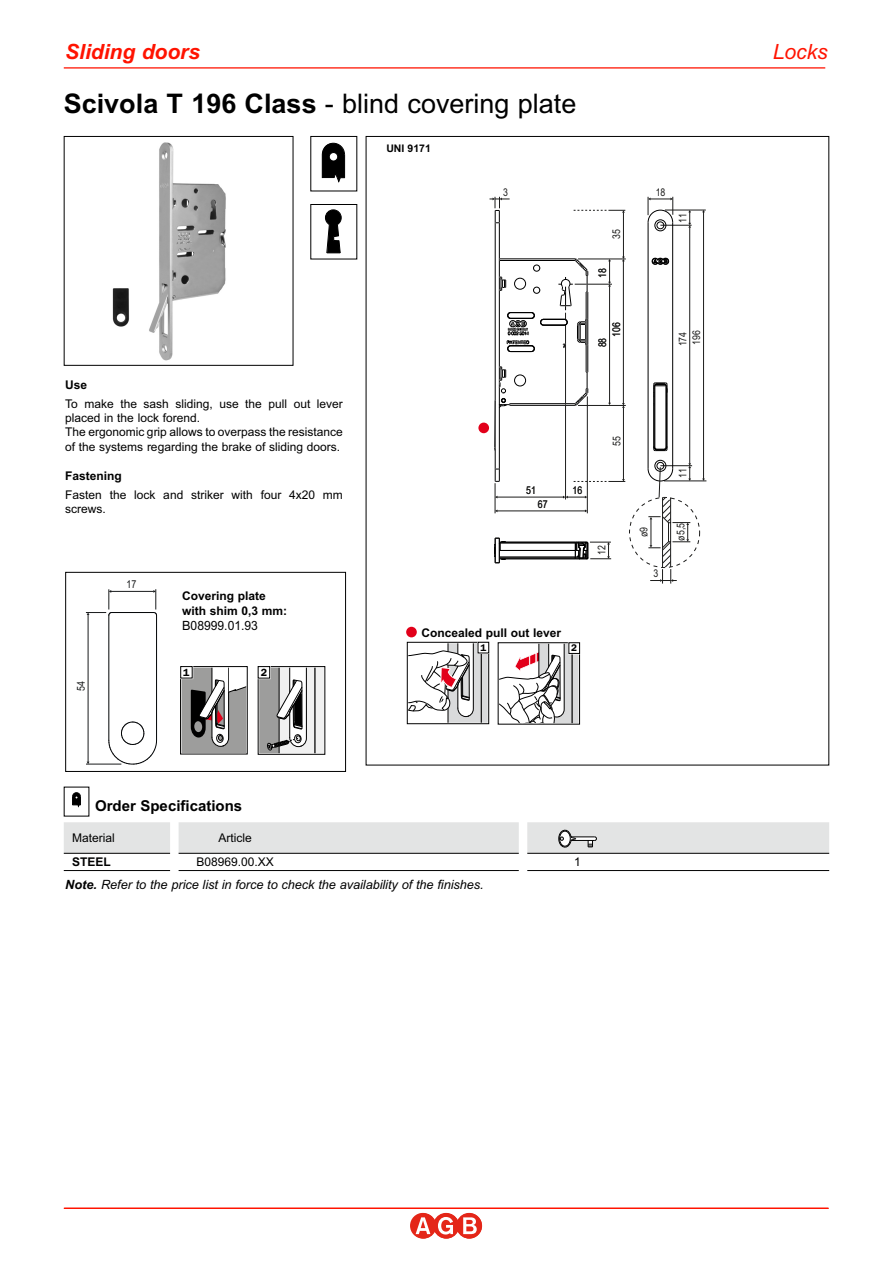
<style>
.page{position:relative;width:893px;height:1263px;background:#fff}
.page>*{position:absolute;margin:0;border:0;box-sizing:border-box;transform-origin:0 0}
.t1{font:27px "Arial";color:#000}
.t2{font:italic 700 21px "Arial";color:#ff1300}
.t3{font:italic 21px "Arial";color:#ff1300}
.t4{font:700 15px "Arial";color:#000}
.t5{font:italic 12.75px "Arial";letter-spacing:-.005em;color:#000}
.t6{font:12.75px "Arial";color:#000}
.t7{font:12px/14.4px "Arial";color:#000}
.t8{font:700 12px/14.7px "Arial";color:#000}
.t9{font:10.95px "Arial Narrow";color:#191b1c}
.t10{font:10.8px/13.8px "Arial Narrow";color:#1c1c1b}
.t11{font:700 10.5px "Arial";color:#000}
.t12{font:600 10.5px "Franklin Gothic";color:#000}
.t13{font:600 9.75px "Franklin Gothic";color:#000}
.s1{font-weight:700}
</style>
<div class="page">
<hr style="left:64px;top:67px;width:761px;height:2px;background:#ff1300">
<hr style="left:64px;top:1208px;width:765px;height:1px;background:#ff1300">
<img style="left:112px;top:142px;width:114px;height:219px">
<div style="left:64px;top:136px;width:229px;height:230px;border:1px solid #000"></div>
<hr style="left:660px;top:225px;width:32px;height:1px;background:#1c1c1b">
<hr style="left:689px;top:227px;width:1px;height:237px;background:#1c1c1b">
<hr style="left:703px;top:212px;width:1px;height:267px;background:#1c1c1b">
<hr style="left:660px;top:465px;width:32px;height:1px;background:#1c1c1b">
<svg style="left:688px;top:211px;width:3px;height:17px"></svg>
<hr style="left:664px;top:481px;width:42px;height:1px;background:#1c1c1b">
<hr style="left:665px;top:210px;width:41px;height:1px;background:#1c1c1b">
<hr style="left:578px;top:259px;width:48px;height:1px;background:#1c1c1b">
<hr style="left:578px;top:405px;width:48px;height:1px;background:#1c1c1b">
<hr style="left:623px;top:261px;width:1px;height:142px;background:#1c1c1b">
<hr style="left:609px;top:286px;width:1px;height:117px;background:#1c1c1b">
<svg style="left:608px;top:259px;width:3px;height:28px"></svg>
<hr style="left:623px;top:212px;width:1px;height:45px;background:#1c1c1b">
<svg style="left:622px;top:257px;width:3px;height:4px"></svg>
<svg style="left:574px;top:210px;width:51px;height:3px"></svg>
<hr style="left:623px;top:407px;width:1px;height:72px;background:#1c1c1b">
<svg style="left:574px;top:479px;width:51px;height:3px"></svg>
<svg style="left:622px;top:403px;width:3px;height:5px"></svg>
<hr style="left:575px;top:284px;width:37px;height:1px;background:#1c1c1b">
<hr style="left:587px;top:396px;width:1px;height:117px;background:#1c1c1b">
<hr style="left:565px;top:313px;width:1px;height:186px;background:#1c1c1b">
<hr style="left:495px;top:483px;width:1px;height:30px;background:#1c1c1b">
<hr style="left:497px;top:511px;width:88px;height:1px;background:#1c1c1b">
<hr style="left:497px;top:497px;width:66px;height:1px;background:#1c1c1b">
<svg style="left:563px;top:496px;width:24px;height:2px"></svg>
<hr style="left:648px;top:222px;width:1px;height:247px;background:#000">
<svg style="left:647px;top:197px;width:26px;height:26px"></svg>
<hr style="left:672px;top:222px;width:1px;height:247px;background:#000">
<div style="left:657px;top:462px;width:7px;height:8px;border:1px solid #000;border-radius:50%"></div>
<div style="left:654px;top:460px;width:12px;height:12px;border:1px solid #000;border-radius:50%"></div>
<div style="left:657px;top:222px;width:7px;height:7px;border:1px solid #000;border-radius:50%"></div>
<div style="left:654px;top:219px;width:12px;height:12px;border:1px solid #000;border-radius:50%"></div>
<svg style="left:652px;top:258px;width:17px;height:7px"></svg>
<svg style="left:653px;top:382px;width:15px;height:69px"></svg>
<hr style="left:499px;top:223px;width:1px;height:246px;background:#000">
<hr style="left:495px;top:223px;width:1px;height:246px;background:#000">
<svg style="left:495px;top:469px;width:5px;height:13px"></svg>
<hr style="left:494px;top:400px;width:2px;height:47px;background:#000">
<hr style="left:500px;top:542px;width:75px;height:1px;background:#000">
<hr style="left:499px;top:558px;width:76px;height:1px;background:#000">
<hr style="left:499px;top:557px;width:76px;height:1px;background:#000">
<hr style="left:499px;top:550px;width:76px;height:1px;background:#000">
<svg style="left:575px;top:541px;width:36px;height:18px"></svg>
<svg style="left:494px;top:538px;width:12px;height:25px"></svg>
<svg style="left:498px;top:258px;width:90px;height:151px"></svg>
<svg style="left:489px;top:197px;width:21px;height:26px"></svg>
<svg style="left:647px;top:463px;width:44px;height:121px"></svg>
<div style="left:629px;top:497px;width:71px;height:71px;border:1px dashed #1c1c1b;border-radius:50%"></div>
<svg style="left:321px;top:142px;width:25px;height:41px"></svg>
<svg style="left:325px;top:209px;width:17px;height:45px"></svg>
<div style="left:478px;top:423px;width:11px;height:10px;background:#e2001a;border-radius:50%"></div>
<div style="left:406px;top:627px;width:11px;height:10px;background:#e2001a;border-radius:50%"></div>
<div style="left:406px;top:641px;width:84px;height:84px;border:2px solid #fff"></div>
<svg style="left:407px;top:642px;width:82px;height:124px"></svg>
<div style="left:569px;top:642px;width:11px;height:12px;border:1px solid #000"></div>
<svg style="left:498px;top:643px;width:82px;height:123px"></svg>
<hr style="left:86px;top:764px;width:35px;height:1px;background:#191b1c">
<svg style="left:86px;top:589px;width:71px;height:175px"></svg>
<div style="left:65px;top:572px;width:281px;height:200px;border:1px solid #000"></div>
<div style="left:181px;top:666px;width:66px;height:88px;background:#9d9d9c"></div>
<div style="left:179px;top:665px;width:69px;height:90px;border:2px solid #fff"></div>
<div style="left:180px;top:666px;width:67px;height:88px;border:1px solid #000"></div>
<div style="left:181px;top:666px;width:11px;height:12px;background:#fff"></div>
<div style="left:180px;top:665px;width:13px;height:14px;border:2px solid #fff"></div>
<div style="left:180px;top:666px;width:12px;height:12px;border:1px solid #000"></div>
<svg style="left:191px;top:666px;width:57px;height:80px"></svg>
<div style="left:258px;top:667px;width:67px;height:87px;background:#9d9d9c"></div>
<div style="left:257px;top:665px;width:69px;height:90px;border:2px solid #fff"></div>
<div style="left:258px;top:666px;width:67px;height:88px;border:1px solid #000"></div>
<div style="left:258px;top:667px;width:12px;height:11px;background:#fff"></div>
<div style="left:257px;top:665px;width:14px;height:14px;border:2px solid #fff"></div>
<div style="left:258px;top:666px;width:12px;height:12px;border:1px solid #000"></div>
<svg style="left:267px;top:667px;width:58px;height:87px"></svg>
<svg style="left:72px;top:792px;width:9px;height:15px"></svg>
<hr style="left:64px;top:853px;width:106px;height:1px;background:#000">
<hr style="left:179px;top:853px;width:340px;height:1px;background:#000">
<hr style="left:527px;top:853px;width:302px;height:1px;background:#000">
<hr style="left:64px;top:870px;width:106px;height:1px;background:#000">
<hr style="left:179px;top:870px;width:340px;height:1px;background:#000">
<hr style="left:527px;top:870px;width:302px;height:1px;background:#000">
<div style="left:64px;top:822px;width:765px;height:31px;background:#e3e4e4"></div>
<svg style="left:410px;top:1213px;width:72px;height:25px"></svg>
<h2 class="t2" style="left:65px;top:44px;width:136px">Sliding doors</h2>
<h2 class="t3" style="left:773px;top:40px;width:56px">Locks</h2>
<h1 class="t1" style="left:64px;top:94px;width:514px"><span class="s1">Scivola T 196 Class</span> - blind covering plate</h1>
<p class="t8" style="left:65px;top:378px;width:24px">Use</p>
<p class="t7" style="left:65px;top:397px;width:279px">To make the sash sliding, use the pull out lever placed in the lock forend.<br>The ergonomic grip allows to overpass the resistance of the systems regarding the brake of sliding doors.</p>
<p class="t8" style="left:65px;top:469px;width:58px">Fastening</p>
<p class="t7" style="left:65px;top:488px;width:279px">Fasten the lock and striker with four 4x20 mm screws.</p>
<p class="t9" style="left:75px;top:691px;width:11px;rotate:-90deg">54</p>
<p class="t9" style="left:127px;top:578px;width:11px">17</p>
<p class="t8" style="left:182px;top:590px;width:107px">Covering plate with shim 0,3 mm:</p>
<p class="t6" style="left:182px;top:621px;width:77px">B08999.01.93</p>
<p class="t12" style="left:183px;top:666px;width:8px">1</p>
<p class="t12" style="left:261px;top:666px;width:8px">2</p>
<p class="t11" style="left:386px;top:144px;width:46px">UNI 9171</p>
<p class="t10" style="left:503px;top:185px;width:6px">3</p>
<p class="t10" style="left:609px;top:239px;width:11px;rotate:-90deg">35</p>
<p class="t10" style="left:596px;top:278px;width:11px;rotate:-90deg">18</p>
<p class="t10" style="left:609px;top:337px;width:16px;rotate:-90deg">106</p>
<p class="t10" style="left:596px;top:347px;width:11px;rotate:-90deg">88</p>
<p class="t10" style="left:656px;top:185px;width:11px">18</p>
<p class="t10" style="left:676px;top:222px;width:11px;rotate:-90deg">11</p>
<p class="t10" style="left:676px;top:346px;width:18px;rotate:-90deg">174<br>196</p>
<p class="t10" style="left:610px;top:446px;width:11px;rotate:-90deg">55</p>
<p class="t10" style="left:526px;top:483px;width:11px">51</p>
<p class="t10" style="left:572px;top:483px;width:11px">16</p>
<p class="t10" style="left:538px;top:497px;width:11px">67</p>
<p class="t10" style="left:595px;top:555px;width:11px;rotate:-90deg">12</p>
<p class="t10" style="left:676px;top:478px;width:11px;rotate:-90deg">11</p>
<p class="t10" style="left:637px;top:537px;width:12px;rotate:-90deg">ø9</p>
<p class="t10" style="left:674px;top:541px;width:19px;rotate:-90deg">ø5,5</p>
<p class="t10" style="left:653px;top:566px;width:6px">3</p>
<p class="t8" style="left:421px;top:627px;width:141px">Concealed pull out lever</p>
<p class="t13" style="left:480px;top:642px;width:7px">1</p>
<p class="t13" style="left:571px;top:642px;width:7px">2</p>
<p class="t4" style="left:95px;top:800px;width:149px">Order Specifications</p>
<p class="t7" style="left:72px;top:832px;width:44px">Material</p>
<p class="t7" style="left:219px;top:832px;width:35px">Article</p>
<p class="t8" style="left:72px;top:856px;width:40px">STEEL</p>
<p class="t7" style="left:197px;top:856px;width:79px">B08969.00.XX</p>
<p class="t7" style="left:574px;top:856px;width:8px">1</p>
<p class="t5" style="left:65px;top:877px;width:420px"><span class="s1">Note.</span> Refer to the price list in force to check the availability of the finishes.</p>
</div>
